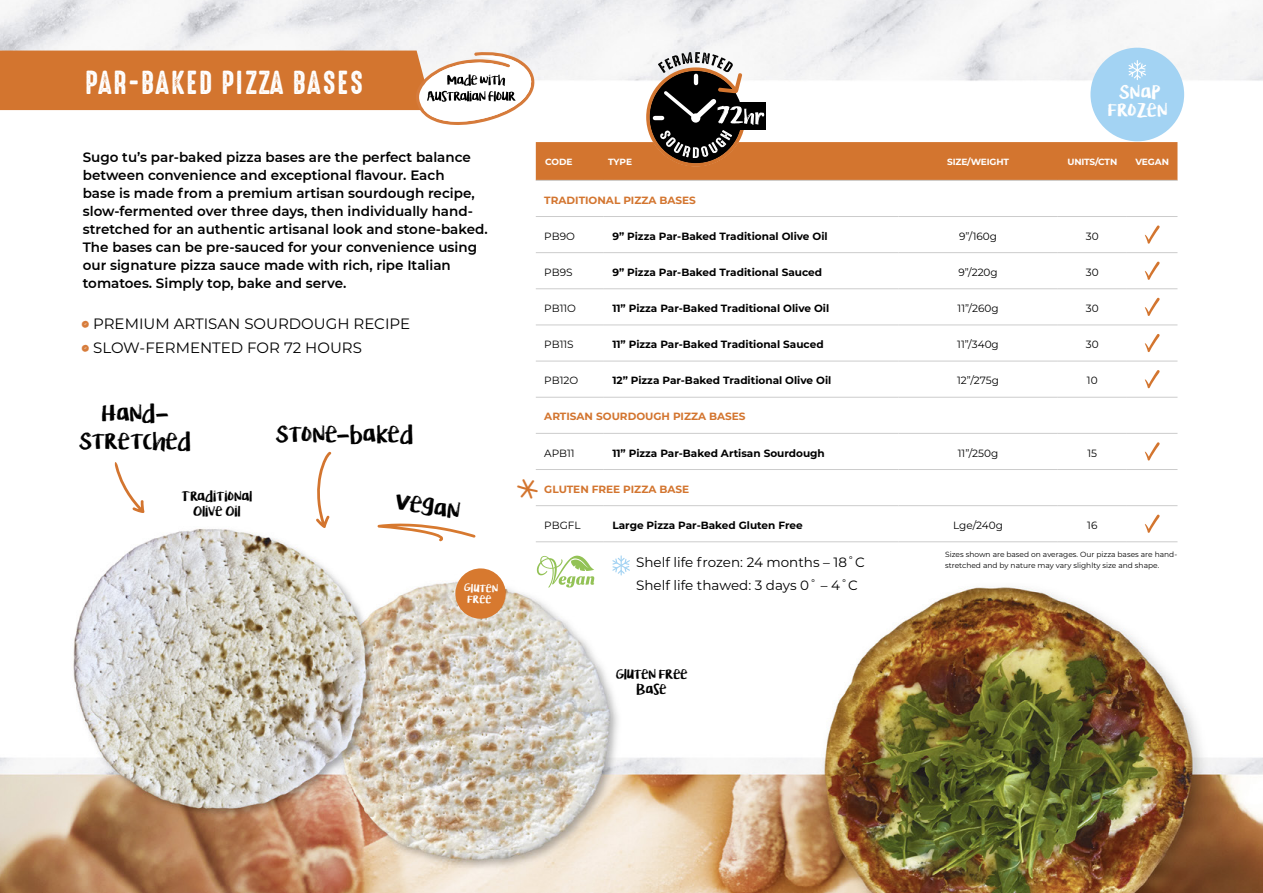
<style>
.page{position:relative;width:1263px;height:893px;background:#fff}
.page>*{position:absolute;margin:0;border:0;box-sizing:border-box;transform-origin:0 0}
.t1{font:30px "High Voltage Rough";letter-spacing:.06em;color:#fff}
.t2{font:19.65px "KG Lifeis Messy";color:#000}
.t3{font:16.2px "KG Lifeis Messy";letter-spacing:.02em;color:#fff}
.t4{font:15px "Montserrat";color:#000}
.t5{font:600 13.5px/18px "Montserrat";color:#000}
.t6{font:13.5px/22.5px "Montserrat";color:#000}
.t7{font:11.7px "KG Lifeis Messy";color:#000}
.t8{font:700 10.5px "Montserrat";color:#000}
.t9{font:10.5px "Montserrat";color:#000}
.t10{font:700 10.5px "Montserrat";color:#d3752f}
.t11{font:9.6px "KG Lifeis Messy";color:#fff}
.t12{font:700 9px "Montserrat";letter-spacing:-.02em;color:#fff}
.t13{font:7.5px/10.5px "Montserrat";color:#000}
.s1{font-family:"High Voltage Rough";font-size:27px;color:#d77c3b}
</style>
<div class="page">
<img style="left:0;top:0;width:1263px;height:893px">
<svg style="left:114px;top:460px;width:30px;height:53px"></svg>
<hr style="left:536px;top:288px;width:68px;height:1px;background:#ccc">
<hr style="left:604px;top:288px;width:294px;height:1px;background:#ccc">
<hr style="left:898px;top:288px;width:160px;height:1px;background:#ccc">
<hr style="left:1058px;top:288px;width:69px;height:1px;background:#ccc">
<hr style="left:1127px;top:288px;width:50px;height:1px;background:#ccc">
<hr style="left:536px;top:325px;width:68px;height:1px;background:#ccc">
<hr style="left:604px;top:325px;width:294px;height:1px;background:#ccc">
<hr style="left:898px;top:325px;width:160px;height:1px;background:#ccc">
<hr style="left:1058px;top:325px;width:69px;height:1px;background:#ccc">
<hr style="left:1127px;top:325px;width:50px;height:1px;background:#ccc">
<hr style="left:536px;top:361px;width:68px;height:1px;background:#ccc">
<hr style="left:604px;top:361px;width:294px;height:1px;background:#ccc">
<hr style="left:898px;top:361px;width:160px;height:1px;background:#ccc">
<hr style="left:1058px;top:361px;width:69px;height:1px;background:#ccc">
<hr style="left:1127px;top:361px;width:50px;height:1px;background:#ccc">
<hr style="left:536px;top:397px;width:68px;height:1px;background:#ccc">
<hr style="left:604px;top:397px;width:294px;height:1px;background:#ccc">
<hr style="left:898px;top:397px;width:160px;height:1px;background:#ccc">
<hr style="left:1058px;top:397px;width:69px;height:1px;background:#ccc">
<hr style="left:1127px;top:397px;width:50px;height:1px;background:#ccc">
<hr style="left:536px;top:433px;width:68px;height:1px;background:#ccc">
<hr style="left:604px;top:433px;width:294px;height:1px;background:#ccc">
<hr style="left:898px;top:433px;width:160px;height:1px;background:#ccc">
<hr style="left:1058px;top:433px;width:69px;height:1px;background:#ccc">
<hr style="left:1127px;top:433px;width:50px;height:1px;background:#ccc">
<hr style="left:536px;top:469px;width:68px;height:1px;background:#ccc">
<hr style="left:604px;top:469px;width:294px;height:1px;background:#ccc">
<hr style="left:898px;top:469px;width:160px;height:1px;background:#ccc">
<hr style="left:1058px;top:469px;width:69px;height:1px;background:#ccc">
<hr style="left:1127px;top:469px;width:50px;height:1px;background:#ccc">
<hr style="left:536px;top:505px;width:68px;height:1px;background:#ccc">
<hr style="left:604px;top:505px;width:294px;height:1px;background:#ccc">
<hr style="left:898px;top:505px;width:160px;height:1px;background:#ccc">
<hr style="left:1058px;top:505px;width:69px;height:1px;background:#ccc">
<hr style="left:1127px;top:505px;width:50px;height:1px;background:#ccc">
<hr style="left:536px;top:541px;width:68px;height:1px;background:#ccc">
<hr style="left:604px;top:541px;width:294px;height:1px;background:#ccc">
<hr style="left:898px;top:541px;width:160px;height:1px;background:#ccc">
<hr style="left:1058px;top:541px;width:69px;height:1px;background:#ccc">
<hr style="left:1127px;top:541px;width:50px;height:1px;background:#ccc">
<hr style="left:536px;top:180px;width:68px;height:1px;background:#ccc">
<hr style="left:604px;top:180px;width:294px;height:1px;background:#ccc">
<hr style="left:898px;top:180px;width:160px;height:1px;background:#ccc">
<hr style="left:1058px;top:180px;width:69px;height:1px;background:#ccc">
<hr style="left:1127px;top:180px;width:50px;height:1px;background:#ccc">
<hr style="left:536px;top:216px;width:68px;height:1px;background:#ccc">
<hr style="left:604px;top:216px;width:294px;height:1px;background:#ccc">
<hr style="left:898px;top:216px;width:160px;height:1px;background:#ccc">
<hr style="left:1058px;top:216px;width:69px;height:1px;background:#ccc">
<hr style="left:1127px;top:216px;width:50px;height:1px;background:#ccc">
<hr style="left:536px;top:252px;width:68px;height:1px;background:#ccc">
<hr style="left:604px;top:252px;width:294px;height:1px;background:#ccc">
<hr style="left:898px;top:252px;width:160px;height:1px;background:#ccc">
<hr style="left:1058px;top:252px;width:69px;height:1px;background:#ccc">
<hr style="left:1127px;top:252px;width:50px;height:1px;background:#ccc">
<svg style="left:1145px;top:225px;width:14px;height:19px"></svg>
<svg style="left:1145px;top:262px;width:14px;height:18px"></svg>
<svg style="left:1145px;top:298px;width:14px;height:18px"></svg>
<svg style="left:1145px;top:334px;width:14px;height:18px"></svg>
<svg style="left:1145px;top:370px;width:14px;height:18px"></svg>
<svg style="left:1145px;top:442px;width:14px;height:19px"></svg>
<svg style="left:1145px;top:515px;width:14px;height:18px"></svg>
<div style="left:1090px;top:48px;width:94px;height:93px;background:#a3d3f3;border-radius:50%"></div>
<svg style="left:611px;top:556px;width:20px;height:19px"></svg>
<svg style="left:537px;top:556px;width:57px;height:32px"></svg>
<svg style="left:0;top:51px;width:1177px;height:129px"></svg>
<svg style="left:455px;top:568px;width:51px;height:51px;background:#db9359"></svg>
<svg style="left:316px;top:452px;width:15px;height:76px"></svg>
<svg style="left:377px;top:522px;width:99px;height:20px"></svg>
<svg style="left:517px;top:479px;width:21px;height:19px"></svg>
<p class="t1" style="left:85px;top:66px;width:280px">PAR-BAKED PIZZA BASES</p>
<p class="t5" style="left:83px;top:147px;width:406px">Sugo tu’s par-baked pizza bases are the perfect balance between convenience and exceptional flavour. Each<br>base is made from a premium artisan sourdough recipe, slow-fermented over three days, then individually hand&shy;stretched for an authentic artisanal look and stone-baked.<br>The bases can be pre-sauced for your convenience using our signature pizza sauce made with rich, ripe Italian tomatoes. Simply top, bake and serve.</p>
<p class="t4" style="left:81px;top:314px;width:331px"><span class="s1">•</span> PREMIUM ARTISAN SOURDOUGH RECIPE</p>
<p class="t4" style="left:81px;top:338px;width:283px"><span class="s1">•</span> SLOW-FERMENTED FOR 72 HOURS</p>
<p class="t2" style="left:102px;top:398px;width:68px">HAND-</p>
<p class="t2" style="left:79px;top:426px;width:113px">STRETCHED</p>
<p class="t7" style="left:182px;top:488px;width:72px">TRADITIONAL</p>
<p class="t7" style="left:193px;top:503px;width:49px">OLIVE OIL</p>
<p class="t2" style="left:276px;top:419px;width:139px">STONE-BAKED</p>
<p class="t2" style="left:398px;top:486px;width:66px;rotate:9deg">VEGAN</p>
<p class="t11" style="left:464px;top:580px;width:35px;rotate:2deg">GLUTEN</p>
<p class="t11" style="left:467px;top:592px;width:26px;rotate:2deg">FREE</p>
<p class="t3" style="left:1119px;top:79px;width:43px">SNAP</p>
<p class="t3" style="left:1108px;top:98px;width:61px">FROZEN</p>
<p class="t12" style="left:545px;top:156px;width:29px">CODE</p>
<p class="t12" style="left:608px;top:156px;width:26px">TYPE</p>
<p class="t12" style="left:947px;top:156px;width:63px">SIZE/WEIGHT</p>
<p class="t12" style="left:1067px;top:156px;width:51px">UNITS/CTN</p>
<p class="t12" style="left:1135px;top:156px;width:35px">VEGAN</p>
<p class="t10" style="left:544px;top:192px;width:153px">TRADITIONAL PIZZA BASES</p>
<p class="t9" style="left:544px;top:229px;width:32px">PB9O</p>
<p class="t8" style="left:612px;top:228px;width:217px">9” Pizza Par-Baked Traditional Olive Oil</p>
<p class="t9" style="left:959px;top:229px;width:39px">9”/160g</p>
<p class="t9" style="left:1086px;top:229px;width:14px">30</p>
<p class="t9" style="left:544px;top:265px;width:30px">PB9S</p>
<p class="t8" style="left:612px;top:264px;width:211px">9” Pizza Par-Baked Traditional Sauced</p>
<p class="t9" style="left:958px;top:265px;width:41px">9”/220g</p>
<p class="t9" style="left:1086px;top:265px;width:14px">30</p>
<p class="t9" style="left:544px;top:301px;width:33px">PB11O</p>
<p class="t8" style="left:612px;top:301px;width:218px">11” Pizza Par-Baked Traditional Olive Oil</p>
<p class="t9" style="left:957px;top:301px;width:43px">11”/260g</p>
<p class="t9" style="left:1086px;top:301px;width:14px">30</p>
<p class="t9" style="left:544px;top:337px;width:31px">PB11S</p>
<p class="t8" style="left:612px;top:337px;width:213px">11” Pizza Par-Baked Traditional Sauced</p>
<p class="t9" style="left:957px;top:337px;width:43px">11”/340g</p>
<p class="t9" style="left:1086px;top:337px;width:14px">30</p>
<p class="t9" style="left:544px;top:373px;width:35px">PB12O</p>
<p class="t8" style="left:612px;top:373px;width:220px">12” Pizza Par-Baked Traditional Olive Oil</p>
<p class="t9" style="left:957px;top:373px;width:43px">12”/275g</p>
<p class="t9" style="left:1087px;top:373px;width:12px">10</p>
<p class="t10" style="left:544px;top:409px;width:203px">ARTISAN SOURDOUGH PIZZA BASES</p>
<p class="t9" style="left:544px;top:446px;width:32px">APB11</p>
<p class="t8" style="left:612px;top:445px;width:214px">11” Pizza Par-Baked Artisan Sourdough</p>
<p class="t9" style="left:958px;top:446px;width:42px">11”/250g</p>
<p class="t9" style="left:1087px;top:446px;width:11px">15</p>
<p class="t10" style="left:544px;top:481px;width:146px">GLUTEN FREE PIZZA BASE</p>
<p class="t9" style="left:544px;top:518px;width:38px">PBGFL</p>
<p class="t8" style="left:612px;top:517px;width:192px">Large Pizza Par-Baked Gluten Free</p>
<p class="t9" style="left:953px;top:518px;width:51px">Lge/240g</p>
<p class="t9" style="left:1087px;top:518px;width:12px">16</p>
<p class="t6" style="left:636px;top:551px;width:230px">Shelf life frozen: 24 months – 18˚C<br>Shelf life thawed: 3 days 0˚ – 4˚C</p>
<p class="t13" style="left:945px;top:549px;width:234px">Sizes shown are based on averages. Our pizza bases are hand&shy;stretched and by nature may vary slighlty size and shape.</p>
<p class="t7" style="left:616px;top:665px;width:73px">GLUTEN FREE</p>
<p class="t7" style="left:636px;top:680px;width:32px">BASE</p>
</div>
